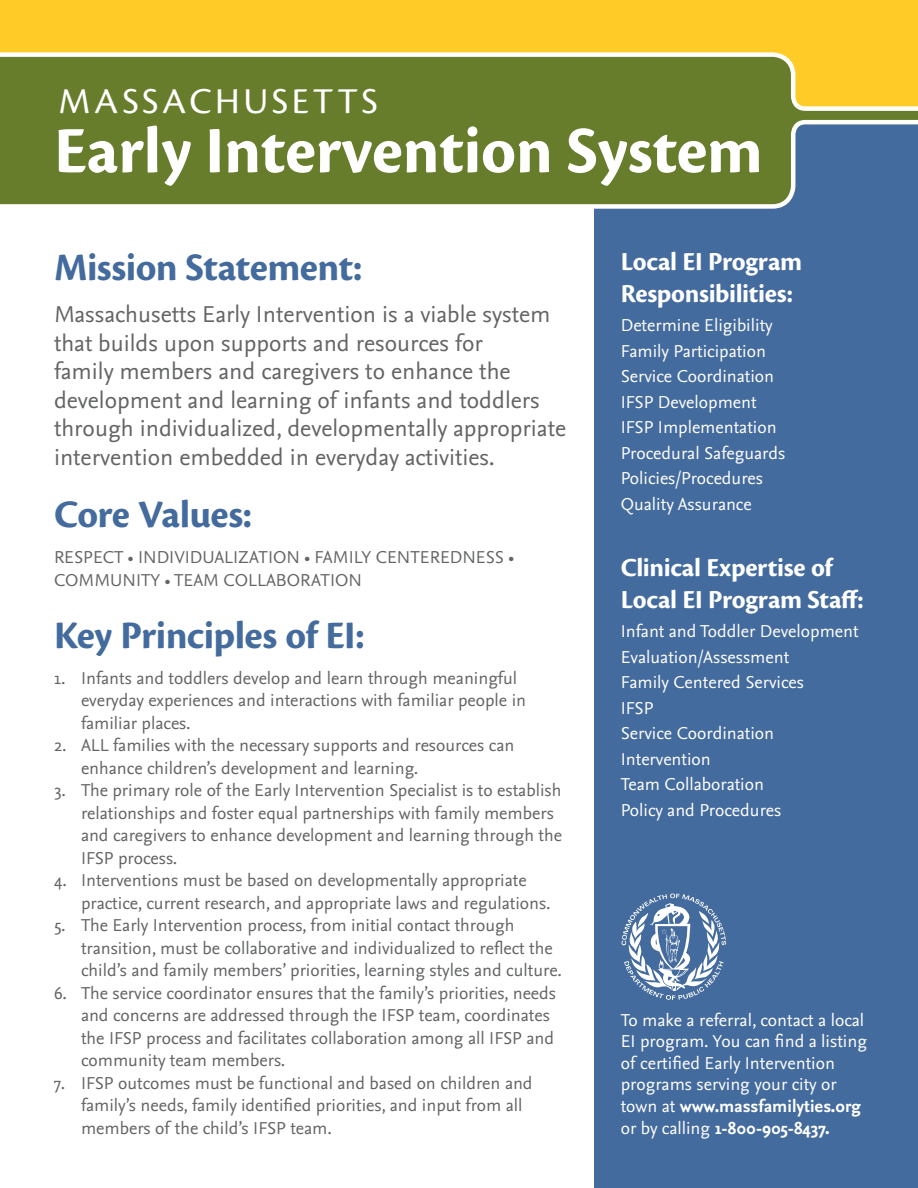
<style>
.page{position:relative;width:918px;height:1188px;background:#fff}
.page>*{position:absolute;margin:0;border:0;box-sizing:border-box;transform-origin:0 0}
.t1{font:700 68.55px "Cronos Pro";letter-spacing:-.005em;color:#fff}
.t2{font:700 40.5px "Cronos Pro";letter-spacing:-.015em;color:#446b9d}
.t3{font:37.8px "Cronos Pro";letter-spacing:.1em;color:#fff}
.t4{font:700 27px/32.4px "Cronos Pro";letter-spacing:-.01em;color:#fff}
.t5{font:24px/28.5px "Nexus Sans";color:#636466}
.t6{font:18px/22.5px "Nexus Sans";color:#636466}
.t7{font:18px/25.5px "Nexus Sans";color:#fff}
.s1{font-weight:700}
</style>
<div class="page">
<div style="left:594px;top:112px;width:324px;height:1076px;background:#446b9d"></div>
<div style="left:0;top:0;width:918px;height:117px;background:#ffcb27"></div>
<svg style="left:0;top:52px;width:918px;height:157px;background:#768841"></svg>
<svg style="left:621px;top:894px;width:105px;height:106px"></svg>
<h3 class="t3" style="left:59px;top:79px;width:321px">MASSACHUSETTS</h3>
<h1 class="t1" style="left:54px;top:111px;width:710px">Early Intervention System</h1>
<h2 class="t2" style="left:54px;top:245px;width:310px">Mission Statement:</h2>
<p class="t5" style="left:54px;top:300px;width:514px">Massachusetts Early Intervention is a viable system that builds upon supports and resources for<br>family members and caregivers to enhance the development and learning of infants and toddlers through individualized, developmentally appropriate intervention embedded in everyday activities.</p>
<h2 class="t2" style="left:54px;top:491px;width:200px">Core Values:</h2>
<p class="t6" style="left:54px;top:546px;width:462px">RESPECT • INDIVIDUALIZATION • FAMILY CENTEREDNESS •<br>COMMUNITY • TEAM COLLABORATION</p>
<h2 class="t2" style="left:54px;top:612px;width:312px">Key Principles of EI:</h2>
<p class="t6" style="left:81px;top:666px;width:447px;text-indent:-27px">1. Infants and toddlers develop and learn through meaningful everyday experiences and interactions with familiar people in familiar places.</p>
<p class="t6" style="left:81px;top:734px;width:435px;text-indent:-27px">2. ALL families with the necessary supports and resources can enhance children’s development and learning.</p>
<p class="t6" style="left:81px;top:779px;width:483px;text-indent:-27px">3. The primary role of the Early Intervention Specialist is to establish relationships and foster equal partnerships with family members and caregivers to enhance development and learning through the IFSP process.</p>
<p class="t6" style="left:81px;top:869px;width:471px;text-indent:-27px">4. Interventions must be based on developmentally appropriate practice, current research, and appropriate laws and regulations.</p>
<p class="t6" style="left:81px;top:914px;width:483px;text-indent:-27px">5. The Early Intervention process, from initial contact through transition, must be collaborative and individualized to reflect the child’s and family members’ priorities, learning styles and culture.</p>
<p class="t6" style="left:81px;top:981px;width:477px;text-indent:-27px">6. The service coordinator ensures that the family’s priorities, needs and concerns are addressed through the IFSP team, coordinates the IFSP process and facilitates collaboration among all IFSP and community team members.</p>
<p class="t6" style="left:81px;top:1071px;width:453px;text-indent:-27px">7. IFSP outcomes must be functional and based on children and family’s needs, family identified priorities, and input from all members of the child’s IFSP team.</p>
<h3 class="t4" style="left:621px;top:246px;width:183px">Local EI Program<br>Responsibilities:</h3>
<p class="t7" style="left:621px;top:312px;width:166px">Determine Eligibility<br>Family Participation<br>Service Coordination<br>IFSP Development<br>IFSP Implementation<br>Procedural Safeguards<br>Policies/Procedures<br>Quality Assurance</p>
<h3 class="t4" style="left:621px;top:552px;width:244px">Clinical Expertise of<br>Local EI Program Staff:</h3>
<p class="t7" style="left:621px;top:618px;width:239px">Infant and Toddler Development<br>Evaluation/Assessment<br>Family Centered Services<br>IFSP<br>Service Coordination<br>Intervention<br>Team Collaboration<br>Policy and Procedures</p>
<p class="t7" style="left:621px;top:1009px;width:248px;line-height:21.6px">To make a referral, contact a local<br>EI program. You can find a listing of certified Early Intervention programs serving your city or town at <span class="s1">www.massfamilyties.org </span>or by calling <span class="s1">1-800-905-8437.</span></p>
</div>
